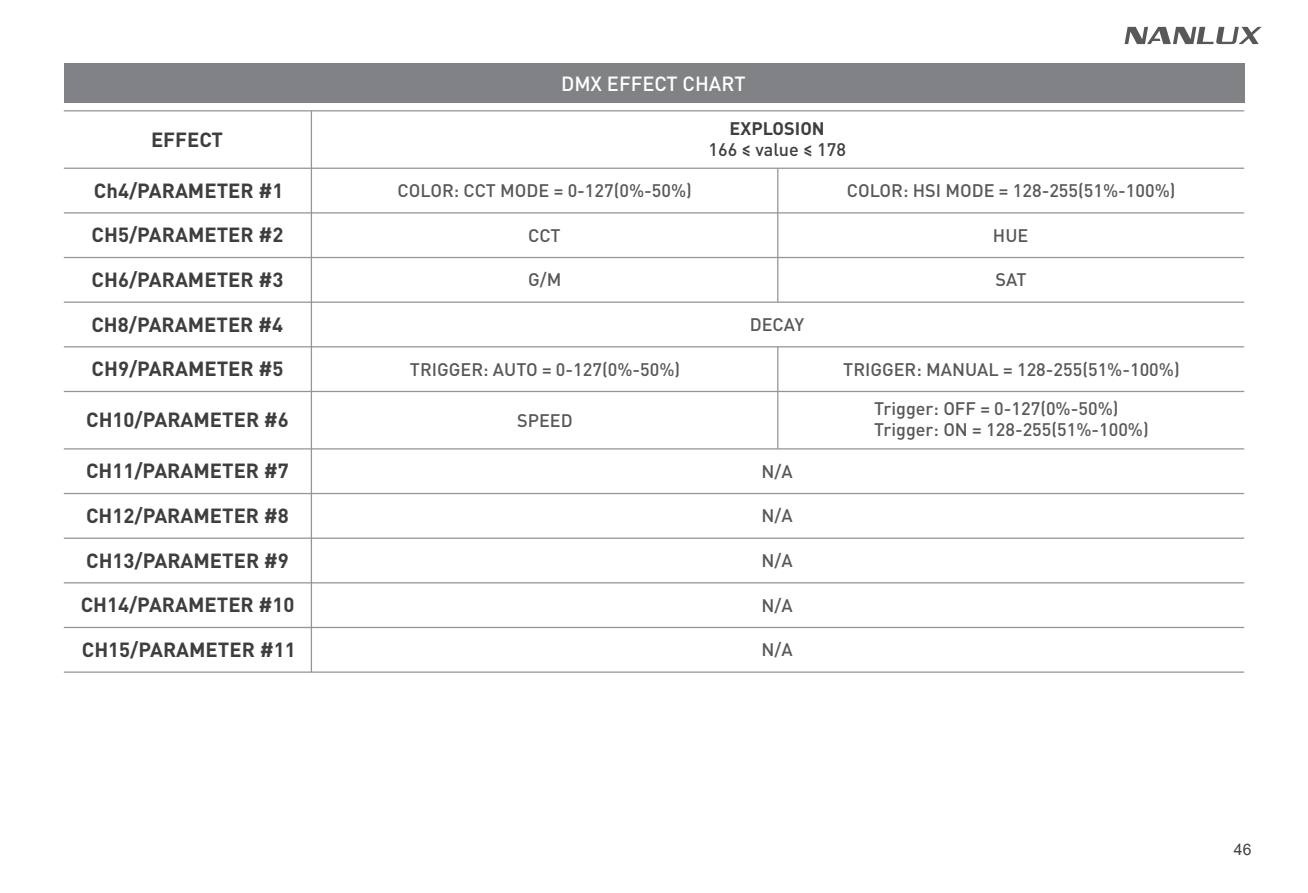
<style>
.page{position:relative;width:1308px;height:893px;background:#fff}
.page>*{position:absolute;margin:0;border:0;box-sizing:border-box;transform-origin:0 0}
.t1{font:700 20.25px "DIN Pro";color:#3e3e3f}
.t2{font:500 20.25px "DIN Pro";color:#fff}
.t3{font:500 18px/20.7px "DIN Pro";color:#57585a}
.t4{font:500 18px "DIN Pro";color:#3e3e3f}
.t5{font:700 18px "DIN Pro";color:#3e3e3f}
.t6{font:15.75px "Arial";color:#3e3e3f}
</style>
<div class="page">
<div style="left:64px;top:64px;width:1180px;height:39px;background:#808285"></div>
<hr style="left:64px;top:110px;width:1180px;height:1px;background:#939598">
<hr style="left:64px;top:168px;width:1180px;height:1px;background:#939598">
<hr style="left:64px;top:212px;width:1180px;height:1px;background:#939598">
<hr style="left:64px;top:257px;width:1180px;height:1px;background:#939598">
<hr style="left:64px;top:302px;width:1180px;height:1px;background:#939598">
<hr style="left:64px;top:346px;width:1180px;height:1px;background:#939598">
<hr style="left:64px;top:391px;width:1180px;height:1px;background:#939598">
<hr style="left:64px;top:448px;width:1180px;height:1px;background:#939598">
<hr style="left:64px;top:493px;width:1180px;height:1px;background:#939598">
<hr style="left:64px;top:537px;width:1180px;height:2px;background:#939598">
<hr style="left:64px;top:582px;width:1180px;height:1px;background:#939598">
<hr style="left:64px;top:671px;width:1180px;height:2px;background:#939598">
<hr style="left:64px;top:627px;width:1180px;height:1px;background:#939598">
<hr style="left:311px;top:111px;width:1px;height:561px;background:#939598">
<hr style="left:777px;top:168px;width:1px;height:134px;background:#939598">
<hr style="left:777px;top:347px;width:1px;height:102px;background:#939598">
<svg style="left:1124px;top:27px;width:137px;height:17px"></svg>
<p class="t2" style="left:561px;top:70px;width:186px">DMX EFFECT CHART</p>
<p class="t1" style="left:151px;top:126px;width:74px">EFFECT</p>
<p class="t5" style="left:729px;top:117px;width:97px">EXPLOSION</p>
<p class="t4" style="left:708px;top:137px;width:139px">166 ≤ value ≤ 178</p>
<p class="t1" style="left:94px;top:177px;width:191px">Ch4/PARAMETER #1</p>
<p class="t3" style="left:397px;top:179px;width:296px">COLOR: CCT MODE = 0-127(0%-50%)</p>
<p class="t3" style="left:846px;top:179px;width:330px">COLOR: HSI MODE = 128-255(51%-100%)</p>
<p class="t1" style="left:92px;top:221px;width:193px">CH5/PARAMETER #2</p>
<p class="t3" style="left:528px;top:224px;width:34px">CCT</p>
<p class="t3" style="left:993px;top:224px;width:37px">HUE</p>
<p class="t1" style="left:92px;top:266px;width:193px">CH6/PARAMETER #3</p>
<p class="t3" style="left:528px;top:269px;width:35px">G/M</p>
<p class="t3" style="left:995px;top:269px;width:32px">SAT</p>
<p class="t1" style="left:91px;top:311px;width:193px">CH8/PARAMETER #4</p>
<p class="t3" style="left:750px;top:313px;width:56px">DECAY</p>
<p class="t1" style="left:92px;top:355px;width:193px">CH9/PARAMETER #5</p>
<p class="t3" style="left:410px;top:358px;width:272px">TRIGGER: AUTO = 0-127(0%-50%)</p>
<p class="t3" style="left:843px;top:358px;width:338px">TRIGGER: MANUAL = 128-255(51%-100%)</p>
<p class="t1" style="left:86px;top:406px;width:204px">CH10/PARAMETER #6</p>
<p class="t3" style="left:517px;top:409px;width:57px">SPEED</p>
<p class="t3" style="left:874px;top:398px;width:276px">Trigger: OFF = 0-127(0%-50%)<br>Trigger: ON = 128-255(51%-100%)</p>
<p class="t1" style="left:86px;top:457px;width:204px">CH11/PARAMETER #7</p>
<p class="t1" style="left:86px;top:502px;width:204px">CH12/PARAMETER #8</p>
<p class="t1" style="left:86px;top:547px;width:204px">CH13/PARAMETER #9</p>
<p class="t1" style="left:81px;top:591px;width:215px">CH14/PARAMETER #10</p>
<p class="t1" style="left:82px;top:636px;width:215px">CH15/PARAMETER #11</p>
<p class="t3" style="left:761px;top:460px;width:33px">N/A</p>
<p class="t3" style="left:761px;top:505px;width:33px">N/A</p>
<p class="t3" style="left:761px;top:549px;width:33px">N/A</p>
<p class="t3" style="left:761px;top:594px;width:33px">N/A</p>
<p class="t3" style="left:761px;top:639px;width:33px">N/A</p>
<p class="t6" style="left:1233px;top:838px;width:19px">46</p>
</div>
